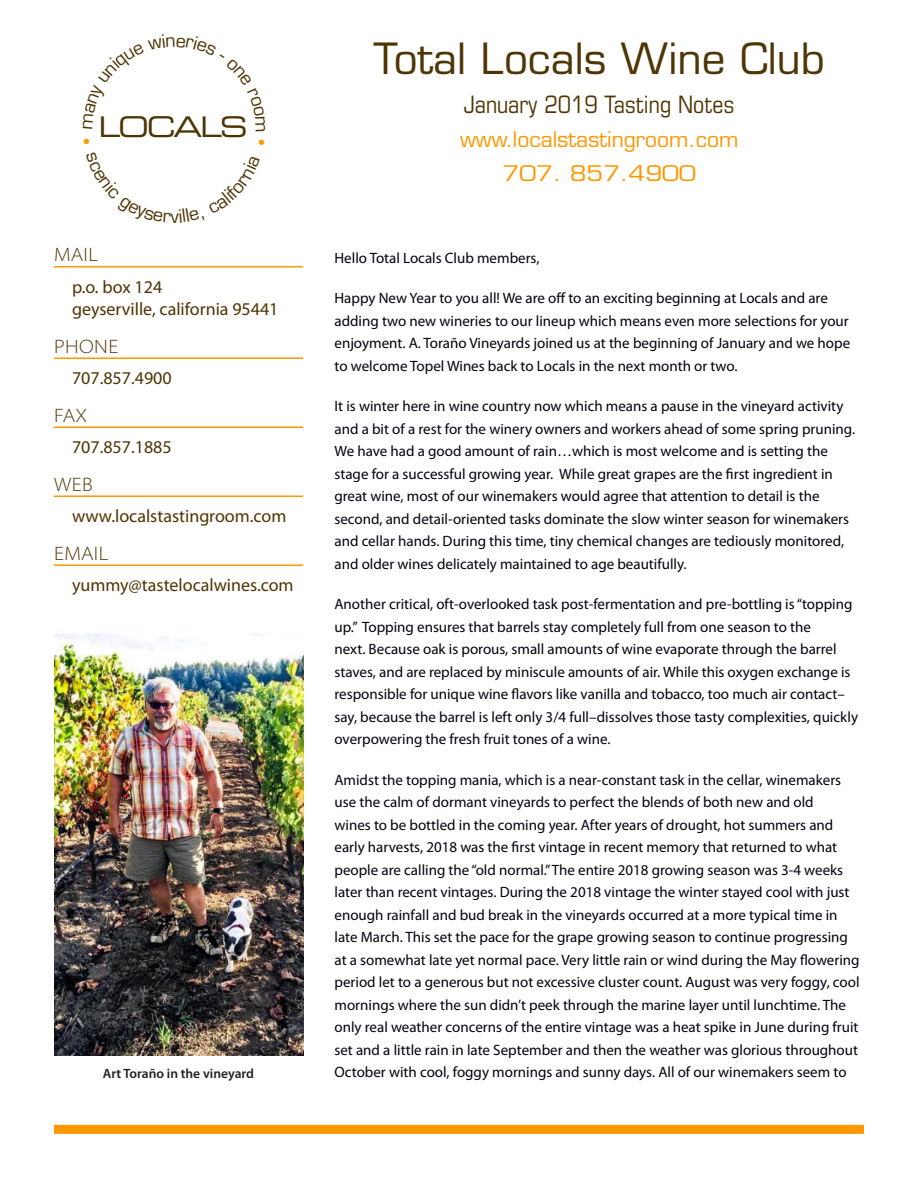
<style>
.page{position:relative;width:918px;height:1188px;background:#fff}
.page>*{position:absolute;margin:0;border:0;box-sizing:border-box;transform-origin:0 0}
.Top_Heading{font:42px "Eurostile";color:#4f3503}
.t1{font:28.5px "Eurostile Extended Two";letter-spacing:-.075em;color:#4c3503}
.Top_Sub-heading{font:condensed 24px "Eurostile";color:#4f3503}
.Top_Sub-heading-2{font:21px "Eurostile";color:#ff9700}
.Top_Contact{font:21px "Eurostile";color:#ff9700;scale:1.16 1}
.Contact_Info_-_Caps{font:300 semi-expanded 19.5px "Myriad Pro";letter-spacing:.02em;color:#4f3503}
.Contact_Info_-_First{font:18px "Myriad Pro";color:#4f3503}
.Contact_Info_-_Next{font:18px "Myriad Pro";color:#4f3503}
.Paragraph_Welcome{font:15px/22.5px "Myriad Pro";color:#06000f}
.t2{font:600 13.5px "Myriad Pro";color:#231f20}
</style>
<div class="page">
<img style="left:55px;top:633px;width:249px;height:423px">
<div style="left:54px;top:1125px;width:810px;height:9px;background:#ff9700"></div>
<hr style="left:54px;top:266px;width:249px;height:1px;background:#ff9700">
<hr style="left:54px;top:357px;width:249px;height:2px;background:#ff9700">
<hr style="left:54px;top:426px;width:249px;height:2px;background:#ff9700">
<hr style="left:54px;top:495px;width:249px;height:2px;background:#ff9700">
<hr style="left:54px;top:564px;width:249px;height:2px;background:#ff9700">
<p class="t1" style="left:98px;top:107px;width:151px">LOCALS</p>
<p class="Contact_Info_-_Caps" style="left:54px;top:244px;width:45px">MAIL</p>
<p class="Contact_Info_-_First" style="left:72px;top:276px;width:92px">p.o. box 124</p>
<p class="Contact_Info_-_Next" style="left:72px;top:298px;width:208px">geyserville, california 95441</p>
<p class="Contact_Info_-_Caps" style="left:54px;top:336px;width:66px">PHONE</p>
<p class="Contact_Info_-_First" style="left:72px;top:367px;width:101px">707.857.4900</p>
<p class="Contact_Info_-_Caps" style="left:54px;top:405px;width:34px">FAX</p>
<p class="Contact_Info_-_First" style="left:72px;top:436px;width:101px">707.857.1885</p>
<p class="Contact_Info_-_Caps" style="left:54px;top:474px;width:40px">WEB</p>
<p class="Contact_Info_-_First" style="left:72px;top:505px;width:216px">www.localstastingroom.com</p>
<p class="Contact_Info_-_Caps" style="left:54px;top:543px;width:56px">EMAIL</p>
<p class="Contact_Info_-_First" style="left:72px;top:574px;width:223px">yummy@tastelocalwines.com</p>
<p class="t2" style="left:103px;top:1065px;width:153px">Art Toraño in the vineyard</p>
<p class="Top_Heading" style="left:374px;top:33px;width:453px">Total Locals Wine Club</p>
<p class="Top_Sub-heading" style="left:464px;top:90px;width:272px">January 2019 Tasting Notes</p>
<p class="Top_Sub-heading-2" style="left:460px;top:127px;width:280px">www.localstastingroom.com</p>
<p class="Top_Contact" style="left:503px;top:161px;width:168px">707. 857.4900</p>
<p class="Paragraph_Welcome" style="left:334px;top:246px;width:207px">Hello Total Locals Club members,</p>
<p class="Paragraph_Welcome" style="left:334px;top:286px;width:517px">Happy New Year to you all! We are off to an exciting beginning at Locals and are adding two new wineries to our lineup which means even more selections for your enjoyment. A. Toraño Vineyards joined us at the beginning of January and we hope to welcome Topel Wines back to Locals in the next month or two.</p>
<p class="Paragraph_Welcome" style="left:334px;top:394px;width:522px">It is winter here in wine country now which means a pause in the vineyard activity and a bit of a rest for the winery owners and workers ahead of some spring pruning.<br>We have had a good amount of rain…which is most welcome and is setting the stage for a successful growing year. While great grapes are the first ingredient in great wine, most of our winemakers would agree that attention to detail is the second, and detail-oriented tasks dominate the slow winter season for winemakers and cellar hands. During this time, tiny chemical changes are tediously monitored, and older wines delicately maintained to age beautifully.</p>
<p class="Paragraph_Welcome" style="left:334px;top:592px;width:525px">Another critical, oft-overlooked task post-fermentation and pre-bottling is “topping up.” Topping ensures that barrels stay completely full from one season to the<br>next. Because oak is porous, small amounts of wine evaporate through the barrel staves, and are replaced by miniscule amounts of air. While this oxygen exchange is responsible for unique wine flavors like vanilla and tobacco, too much air contact– say, because the barrel is left only 3/4 full–dissolves those tasty complexities, quickly overpowering the fresh fruit tones of a wine.</p>
<p class="Paragraph_Welcome" style="left:334px;top:768px;width:527px">Amidst the topping mania, which is a near-constant task in the cellar, winemakers use the calm of dormant vineyards to perfect the blends of both new and old<br>wines to be bottled in the coming year. After years of drought, hot summers and early harvests, 2018 was the first vintage in recent memory that returned to what people are calling the “old normal.” The entire 2018 growing season was 3-4 weeks later than recent vintages. During the 2018 vintage the winter stayed cool with just enough rainfall and bud break in the vineyards occurred at a more typical time in late March. This set the pace for the grape growing season to continue progressing at a somewhat late yet normal pace. Very little rain or wind during the May flowering period let to a generous but not excessive cluster count. August was very foggy, cool mornings where the sun didn’t peek through the marine layer until lunchtime. The only real weather concerns of the entire vintage was a heat spike in June during fruit set and a little rain in late September and then the weather was glorious throughout October with cool, foggy mornings and sunny days. All of our winemakers seem to</p>
</div>
